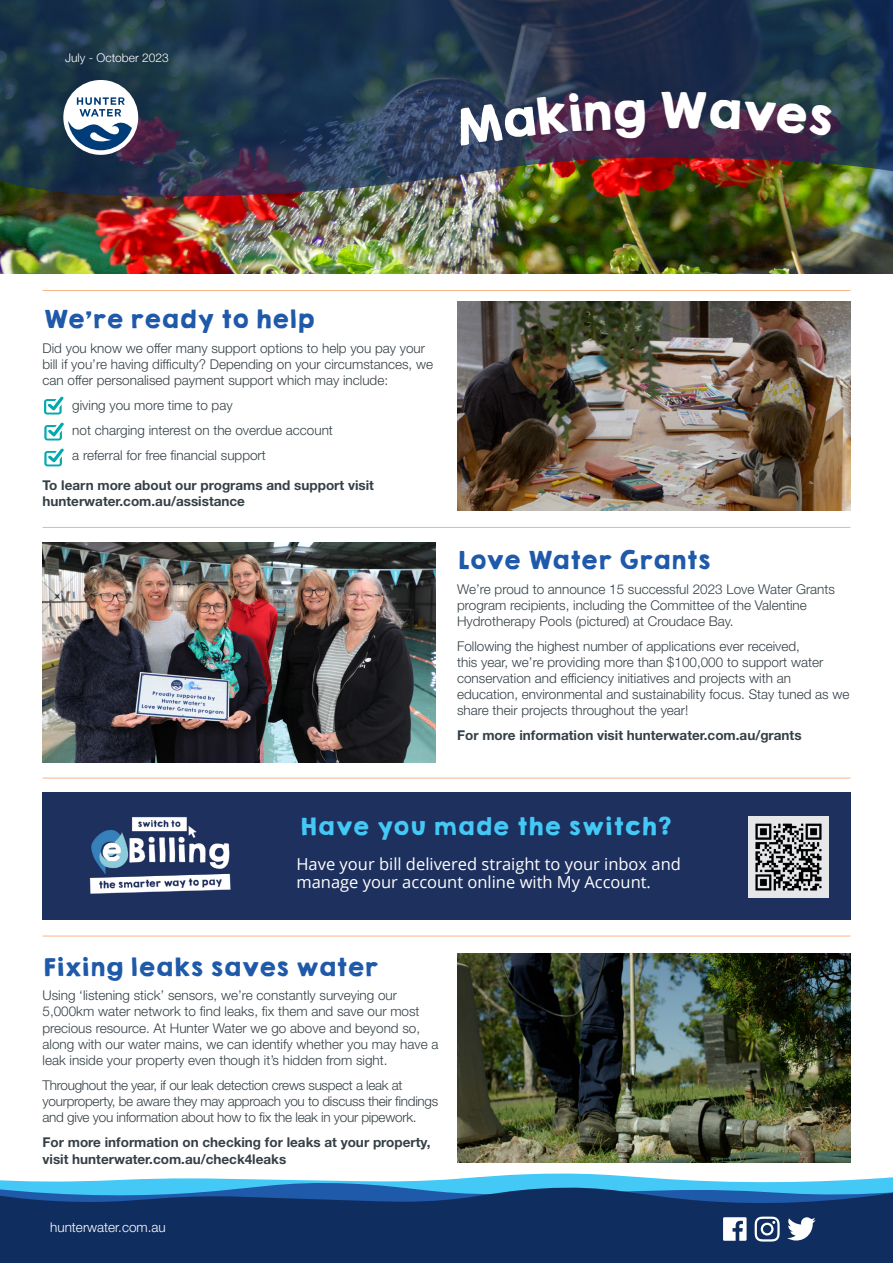
<style>
.page{position:relative;width:893px;height:1263px;background:#fff}
.page>*{position:absolute;margin:0;border:0;box-sizing:border-box;transform-origin:0 0}
.Heading_3{font:22.5px "KGHAPPY Solid";letter-spacing:-.025em;color:#1f59a9}
.t1{font:21.9px "KGHAPPY Solid";color:#44c8f5}
.t2{font:16.5px/18px "Open Sans";color:#fff}
.Heading_3-2{font:300 13.5px "Helvetica Neue LT Std";color:#354046}
.Heading_3-3{font:700 13.5px/16.5px "Helvetica Neue LT Std";color:#354046}
.Heading_3-4{font:300 13.5px/16.2px "Helvetica Neue LT Std";letter-spacing:-.02em;color:#354046}
.Body_Copy{font:300 13.5px "Helvetica Neue LT Std";color:#fff}
.t3{font:300 12px "Helvetica Neue LT Std";color:#fff}
</style>
<div class="page">
<img style="left:0;top:198px;width:893px;height:76px">
<img style="left:457px;top:302px;width:393px;height:208px">
<svg style="left:44px;top:396px;width:20px;height:18px"></svg>
<svg style="left:44px;top:422px;width:20px;height:18px"></svg>
<svg style="left:44px;top:448px;width:20px;height:18px"></svg>
<hr style="left:43px;top:290px;width:807px;height:1px;background:#f58233">
<img style="left:0;top:0;width:893px;height:198px">
<div style="left:63px;top:80px;width:75px;height:75px;background:#fff;border-radius:50%"></div>
<svg style="left:68px;top:97px;width:64px;height:53px"></svg>
<svg style="left:457px;top:1156px;width:394px;height:7px"></svg>
<svg style="left:120px;top:1173px;width:773px;height:7px"></svg>
<svg style="left:0;top:1180px;width:893px;height:4px;fill:#44c8f5"></svg>
<svg style="left:0;top:1184px;width:893px;height:79px;fill:#102d5f"></svg>
<svg style="left:723px;top:1217px;width:24px;height:24px"></svg>
<svg style="left:787px;top:1217px;width:29px;height:23px"></svg>
<svg style="left:755px;top:1216px;width:25px;height:25px"></svg>
<img style="left:43px;top:543px;width:393px;height:219px">
<hr style="left:43px;top:527px;width:807px;height:1px;background:#f58233">
<hr style="left:43px;top:778px;width:807px;height:1px;background:#f58233">
<hr style="left:43px;top:936px;width:807px;height:1px;background:#f58233">
<img style="left:457px;top:953px;width:393px;height:209px">
<div style="left:43px;top:792px;width:808px;height:128px;background:#1e305e"></div>
<img style="left:748px;top:816px;width:81px;height:81px">
<img style="left:89px;top:817px;width:142px;height:77px">
<svg style="left:456px;top:92px;width:189px;height:54px"></svg>
<svg style="left:661px;top:92px;width:172px;height:44px"></svg>
<p class="t3" style="left:65px;top:51px;width:105px">July - October 2023</p>
<p class="Heading_3" style="left:43px;top:302px;width:274px">We’re ready to help</p>
<p class="Heading_3-2" style="left:43px;top:340px;width:384px">Did you know we offer many support options to help you pay your</p>
<p class="Heading_3-2" style="left:43px;top:356px;width:392px">bill if you’re having difficulty? Depending on your circumstances, we</p>
<p class="Heading_3-2" style="left:43px;top:372px;width:347px">can offer personalised payment support which may include:</p>
<p class="Heading_3-2" style="left:72px;top:397px;width:162px">giving you more time to pay</p>
<p class="Heading_3-2" style="left:72px;top:422px;width:262px">not charging interest on the overdue account</p>
<p class="Heading_3-2" style="left:72px;top:447px;width:195px">a referral for free financial support</p>
<p class="Heading_3-3" style="left:43px;top:476px;width:333px">To learn more about our programs and support visit hunterwater.com.au/assistance</p>
<p class="Heading_3" style="left:457px;top:543px;width:255px">Love Water Grants</p>
<p class="Heading_3-2" style="left:457px;top:580px;width:379px">We’re proud to announce 15 successful 2023 Love Water Grants</p>
<p class="Heading_3-2" style="left:457px;top:597px;width:351px">program recipients, including the Committee of the Valentine</p>
<p class="Heading_3-2" style="left:457px;top:613px;width:278px">Hydrotherapy Pools (pictured) at Croudace Bay.</p>
<p class="Heading_3-2" style="left:457px;top:637px;width:344px">Following the highest number of applications ever received,</p>
<p class="Heading_3-2" style="left:457px;top:654px;width:368px">this year, we’re providing more than $100,000 to support water</p>
<p class="Heading_3-2" style="left:457px;top:670px;width:335px">conservation and efficiency initiatives and projects with an</p>
<p class="Heading_3-2" style="left:457px;top:686px;width:394px">education, environmental and sustainability focus. Stay tuned as we</p>
<p class="Heading_3-2" style="left:457px;top:702px;width:233px">share their projects throughout the year!</p>
<p class="Heading_3-3" style="left:457px;top:727px;width:346px">For more information visit hunterwater.com.au/grants</p>
<p class="t1" style="left:299px;top:809px;width:373px">Have you made the switch?</p>
<p class="t2" style="left:296px;top:854px;width:386px">Have your bill delivered straight to your inbox and manage your account online with My Account.</p>
<p class="Heading_3" style="left:43px;top:949px;width:338px">Fixing leaks saves water</p>
<p class="Heading_3-2" style="left:43px;top:987px;width:356px">Using ‘listening stick’ sensors, we’re constantly surveying our</p>
<p class="Heading_3-2" style="left:43px;top:1003px;width:379px">5,000km water network to find leaks, fix them and save our most</p>
<p class="Heading_3-2" style="left:43px;top:1019px;width:379px">precious resource. At Hunter Water we go above and beyond so,</p>
<p class="Heading_3-2" style="left:43px;top:1036px;width:397px">along with our water mains, we can identify whether you may have a</p>
<p class="Heading_3-2" style="left:43px;top:1052px;width:347px">leak inside your property even though it’s hidden from sight.</p>
<p class="Heading_3-4" style="left:43px;top:1076px;width:397px">Throughout the year, if our leak detection crews suspect a leak at yourproperty, be aware they may approach you to discuss their findings and give you information about how to fix the leak in your pipework.</p>
<p class="Heading_3-3" style="left:43px;top:1134px;width:389px">For more information on checking for leaks at your property, visit hunterwater.com.au/check4leaks</p>
<p class="Body_Copy" style="left:50px;top:1219px;width:117px">hunterwater.com.au</p>
</div>
